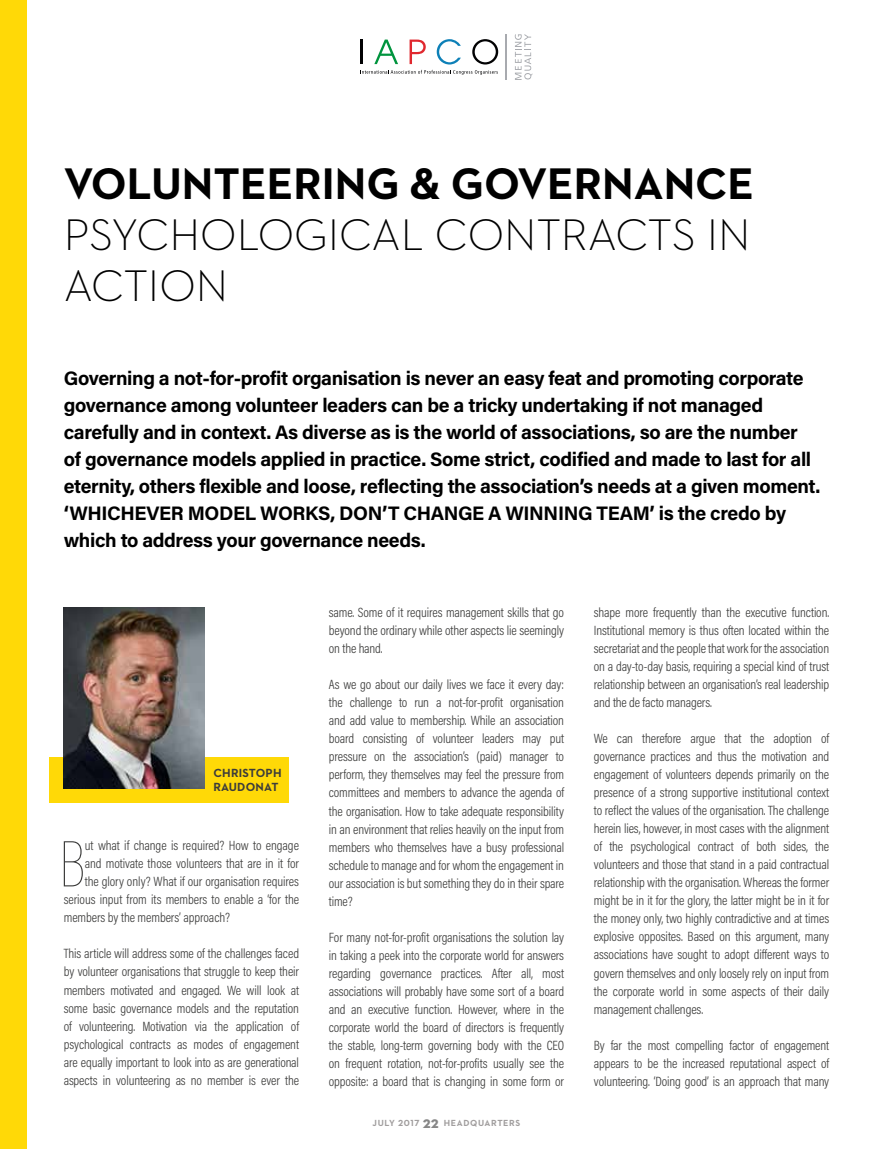
<style>
.page{position:relative;width:893px;height:1149px;background:#fff}
.page>*{position:absolute;margin:0;border:0;box-sizing:border-box;transform-origin:0 0}
.t1{font:100 66.45px "Acumin Pro Cond";color:#3c3c3b}
.t2{font:300 45px/51px "Neutraface 2 Text";color:#000}
.t3{font:700 45px "Neutraface 2 Text";color:#000}
.t4{font:700 19.5px/27px "Acumin Pro";letter-spacing:-.02em;color:#000}
.t5{font:300 13.5px/18px "Acumin Pro Cond";letter-spacing:-.01em;color:#3c3c3b;text-align:justify}
.t6{font:700 12px/14.4px "Neutraface 2 Text";letter-spacing:.02em;color:#3c3c3b}
.t7{font:700 9px "Neutraface 2 Text";letter-spacing:.07em;color:#a19e9e}
.s1{font-size:16.5px;color:#878787}
</style>
<div class="page">
<svg style="left:515px;top:34px;width:17px;height:46px"></svg>
<hr style="left:506px;top:34px;width:1px;height:46px;background:#a8aaaf">
<hr style="left:360px;top:40px;width:3px;height:24px;background:#020203">
<svg style="left:374px;top:40px;width:24px;height:24px"></svg>
<svg style="left:410px;top:40px;width:16px;height:24px"></svg>
<svg style="left:437px;top:39px;width:24px;height:25px"></svg>
<svg style="left:472px;top:39px;width:26px;height:25px"></svg>
<svg style="left:362px;top:70px;width:136px;height:5px"></svg>
<div style="left:49px;top:757px;width:240px;height:45px;background:#ffd907"></div>
<img style="left:63px;top:607px;width:142px;height:181px">
<div style="left:0;top:0;width:27px;height:1148px;background:#ffd907"></div>
<h2 class="t3" style="left:64px;top:155px;width:692px">VOLUNTEERING &amp; GOVERNANCE</h2>
<h2 class="t2" style="left:64px;top:208px;width:688px">PSYCHOLOGICAL CONTRACTS IN<br>ACTION</h2>
<p class="t4" style="left:64px;top:364px;width:758px">Governing a not-for-profit organisation is never an easy feat and promoting corporate governance among volunteer leaders can be a tricky undertaking if not managed carefully and in context. As diverse as is the world of associations, so are the number of governance models applied in practice. Some strict, codified and made to last for all eternity, others flexible and loose, reflecting the association’s needs at a given moment. ‘WHICHEVER MODEL WORKS, DON’T CHANGE A WINNING TEAM’ is the credo by which to address your governance needs.</p>
<p class="t6" style="left:213px;top:765px;width:70px">CHRISTOPH<br>RAUDONAT</p>
<h1 class="t1" style="left:59px;top:823px;width:28px">B</h1>
<p class="t5" style="left:85px;top:836px;width:216px">ut what if change is required? How to engage</p>
<p class="t5" style="left:85px;top:854px;width:216px">and motivate those volunteers that are in it for</p>
<p class="t5" style="left:85px;top:872px;width:216px">the glory only? What if our organisation requires</p>
<p class="t5" style="left:64px;top:890px;width:237px">serious input from its members to enable a ‘for the</p>
<p class="t5" style="left:64px;top:908px;width:168px">members by the members’ approach?</p>
<p class="t5" style="left:64px;top:944px;width:237px">This article will address some of the challenges faced by volunteer organisations that struggle to keep their members motivated and engaged. We will look at some basic governance models and the reputation of volunteering. Motivation via the application of psychological contracts as modes of engagement are equally important to look into as are generational aspects in volunteering as no member is ever the</p>
<p class="t5" style="left:329px;top:603px;width:237px">same. Some of it requires management skills that go beyond the ordinary while other aspects lie seemingly on the hand.</p>
<p class="t5" style="left:329px;top:675px;width:237px">As we go about our daily lives we face it every day: the challenge to run a not-for-profit organisation and add value to membership. While an association board consisting of volunteer leaders may put pressure on the association’s (paid) manager to perform, they themselves may feel the pressure from committees and members to advance the agenda of the organisation. How to take adequate responsibility in an environment that relies heavily on the input from members who themselves have a busy professional schedule to manage and for whom the engagement in our association is but something they do in their spare time?</p>
<p class="t5" style="left:329px;top:927px;width:237px">For many not-for-profit organisations the solution lay in taking a peek into the corporate world for answers regarding governance practices. After all, most associations will probably have some sort of a board and an executive function. However, where in the corporate world the board of directors is frequently the stable, long-term governing body with the CEO on frequent rotation, not-for-profits usually see the opposite: a board that is changing in some form or</p>
<p class="t7" style="left:373px;top:1117px;width:149px">JULY 2017 <span class="s1">22</span> HEADQUARTERS</p>
<p class="t5" style="left:594px;top:603px;width:237px">shape more frequently than the executive function.<br>Institutional memory is thus often located within the secretariat and the people that work for the association on a day-to-day basis, requiring a special kind of trust relationship between an organisation’s real leadership and the de facto managers.</p>
<p class="t5" style="left:594px;top:729px;width:237px">We can therefore argue that the adoption of governance practices and thus the motivation and engagement of volunteers depends primarily on the presence of a strong supportive institutional context to reflect the values of the organisation. The challenge herein lies, however, in most cases with the alignment of the psychological contract of both sides, the volunteers and those that stand in a paid contractual relationship with the organisation. Whereas the former might be in it for the glory, the latter might be in it for the money only, two highly contradictive and at times explosive opposites. Based on this argument, many associations have sought to adopt different ways to govern themselves and only loosely rely on input from the corporate world in some aspects of their daily management challenges.</p>
<p class="t5" style="left:594px;top:1035px;width:237px">By far the most compelling factor of engagement appears to be the increased reputational aspect of volunteering. ‘Doing good’ is an approach that many</p>
</div>
